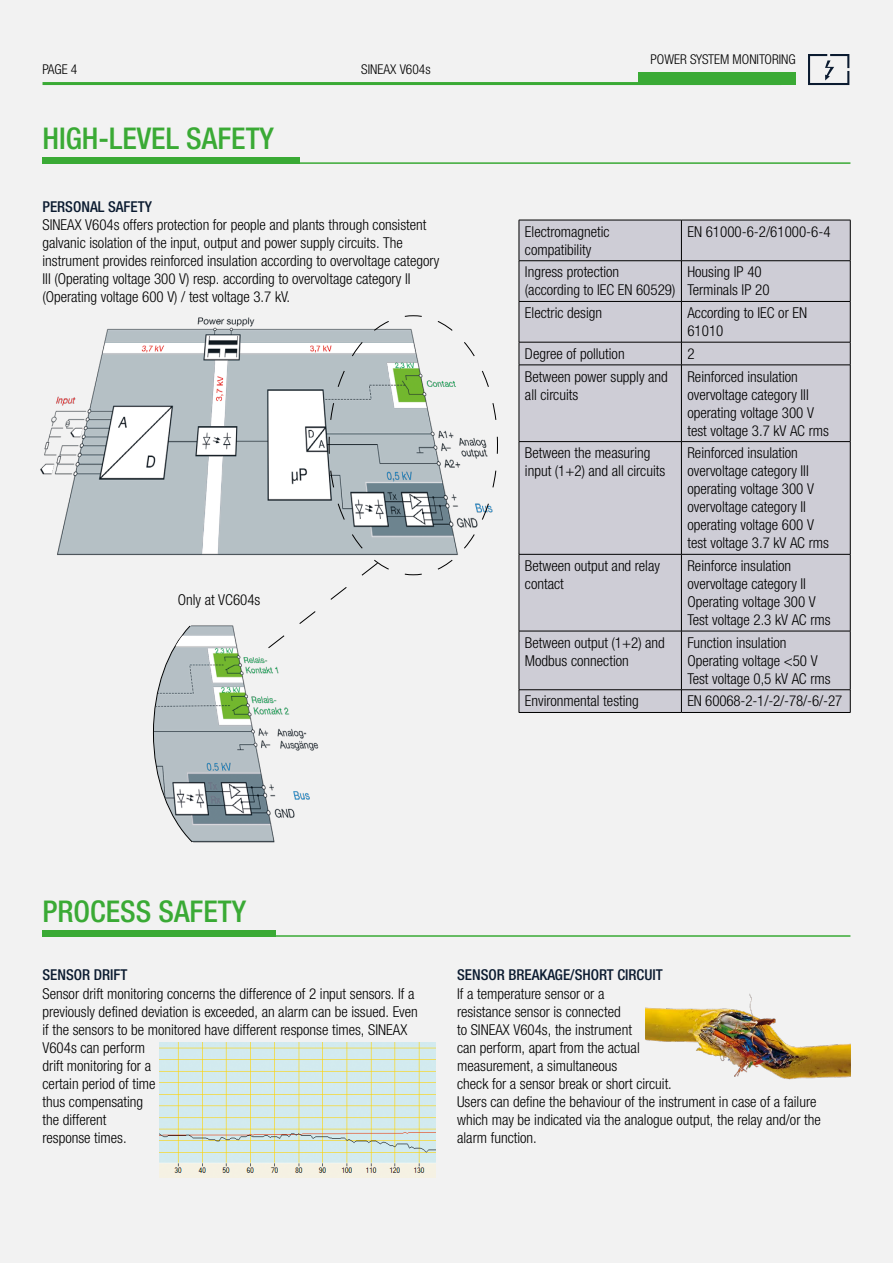
<style>
.page{position:relative;width:893px;height:1263px;background:#f2f2f2}
.page>*{position:absolute;margin:0;border:0;box-sizing:border-box;transform-origin:0 0}
.t1{font:500 condensed 30px "Helvetica Neue LTW1 G";color:#3aaa35}
.t2{font:300 condensed 15px/18px "Helvetica Neue LTW1 G";color:#000}
.t3{font:500 condensed 15px "Helvetica Neue LTW1 G";color:#0b1b30}
.t4{font:300 condensed 13.5px "Helvetica Neue LTW1 G";color:#000}
</style>
<div class="page">
<hr style="left:43px;top:82px;width:738px;height:3px;background:#3aaa35">
<div style="left:638px;top:72px;width:158px;height:13px;background:#3aaa35"></div>
<svg style="left:808px;top:54px;width:41px;height:31px"></svg>
<hr style="left:42px;top:162px;width:808px;height:2px;background:#3aaa35">
<div style="left:42px;top:157px;width:258px;height:7px;background:#3aaa35"></div>
<hr style="left:42px;top:935px;width:808px;height:2px;background:#3aaa35">
<div style="left:42px;top:930px;width:234px;height:7px;background:#3aaa35"></div>
<div style="left:520px;top:221px;width:330px;height:491px;background:#cecdd6"></div>
<hr style="left:519px;top:220px;width:162px;height:1px;background:#000">
<hr style="left:519px;top:220px;width:1px;height:41px;background:#000">
<hr style="left:681px;top:220px;width:169px;height:1px;background:#000">
<hr style="left:681px;top:220px;width:1px;height:41px;background:#000">
<hr style="left:850px;top:220px;width:1px;height:41px;background:#000">
<hr style="left:519px;top:260px;width:162px;height:1px;background:#000">
<hr style="left:519px;top:261px;width:1px;height:40px;background:#000">
<hr style="left:681px;top:260px;width:169px;height:1px;background:#000">
<hr style="left:681px;top:261px;width:1px;height:40px;background:#000">
<hr style="left:850px;top:261px;width:1px;height:40px;background:#000">
<hr style="left:519px;top:301px;width:162px;height:1px;background:#000">
<hr style="left:519px;top:302px;width:1px;height:40px;background:#000">
<hr style="left:681px;top:301px;width:169px;height:1px;background:#000">
<hr style="left:681px;top:302px;width:1px;height:40px;background:#000">
<hr style="left:850px;top:302px;width:1px;height:40px;background:#000">
<hr style="left:519px;top:342px;width:162px;height:1px;background:#000">
<svg style="left:519px;top:342px;width:1px;height:23px"></svg>
<hr style="left:681px;top:342px;width:169px;height:1px;background:#000">
<svg style="left:681px;top:342px;width:1px;height:23px"></svg>
<svg style="left:850px;top:342px;width:1px;height:23px"></svg>
<hr style="left:519px;top:365px;width:162px;height:1px;background:#000">
<hr style="left:519px;top:365px;width:1px;height:76px;background:#000">
<hr style="left:681px;top:365px;width:169px;height:1px;background:#000">
<hr style="left:681px;top:365px;width:1px;height:76px;background:#000">
<hr style="left:850px;top:365px;width:1px;height:76px;background:#000">
<hr style="left:519px;top:441px;width:162px;height:1px;background:#000">
<hr style="left:519px;top:442px;width:1px;height:112px;background:#000">
<hr style="left:681px;top:441px;width:169px;height:1px;background:#000">
<hr style="left:681px;top:442px;width:1px;height:112px;background:#000">
<hr style="left:850px;top:442px;width:1px;height:112px;background:#000">
<hr style="left:519px;top:554px;width:162px;height:1px;background:#000">
<hr style="left:519px;top:554px;width:1px;height:77px;background:#000">
<hr style="left:681px;top:554px;width:169px;height:1px;background:#000">
<hr style="left:681px;top:554px;width:1px;height:77px;background:#000">
<hr style="left:850px;top:554px;width:1px;height:77px;background:#000">
<hr style="left:519px;top:631px;width:162px;height:1px;background:#000">
<hr style="left:519px;top:631px;width:1px;height:58px;background:#000">
<hr style="left:681px;top:631px;width:169px;height:1px;background:#000">
<hr style="left:681px;top:631px;width:1px;height:58px;background:#000">
<hr style="left:850px;top:631px;width:1px;height:58px;background:#000">
<hr style="left:519px;top:689px;width:162px;height:1px;background:#000">
<svg style="left:519px;top:690px;width:1px;height:22px"></svg>
<hr style="left:681px;top:689px;width:169px;height:1px;background:#000">
<svg style="left:681px;top:690px;width:1px;height:22px"></svg>
<svg style="left:850px;top:690px;width:1px;height:22px"></svg>
<hr style="left:519px;top:712px;width:162px;height:1px;background:#000">
<hr style="left:681px;top:712px;width:169px;height:1px;background:#000">
<img style="left:40px;top:317px;width:227px;height:239px">
<svg style="left:153px;top:714px;width:1px;height:38px"></svg>
<svg style="left:267px;top:315px;width:231px;height:285px"></svg>
<img style="left:154px;top:611px;width:165px;height:232px">
<img style="left:160px;top:1043px;width:276px;height:135px">
<img style="left:646px;top:993px;width:204px;height:87px">
<p class="t4" style="left:43px;top:62px;width:36px">PAGE 4</p>
<h1 class="t1" style="left:42px;top:120px;width:233px">HIGH-LEVEL SAFETY</h1>
<p class="t4" style="left:361px;top:62px;width:71px">SINEAX V604s</p>
<p class="t3" style="left:42px;top:197px;width:111px">PERSONAL SAFETY</p>
<p class="t2" style="left:42px;top:216px;width:398px">SINEAX V604s offers protection for people and plants through consistent galvanic isolation of the input, output and power supply circuits. The instrument provides reinforced insulation according to overvoltage category III (Operating voltage 300 V) resp. according to overvoltage category II (Operating voltage 600 V) / test voltage 3.7 kV.</p>
<p class="t2" style="left:178px;top:591px;width:84px">Only at VC604s</p>
<p class="t4" style="left:650px;top:51px;width:147px">POWER SYSTEM MONITORING</p>
<p class="t2" style="left:525px;top:223px;width:86px">Electromagnetic compatibility</p>
<p class="t2" style="left:687px;top:223px;width:145px">EN 61000-6-2/61000-6-4</p>
<p class="t2" style="left:525px;top:263px;width:152px">Ingress protection (according to IEC EN 60529)</p>
<p class="t2" style="left:687px;top:263px;width:84px">Housing IP 40<br>Terminals IP 20</p>
<p class="t2" style="left:525px;top:304px;width:79px">Electric design</p>
<p class="t2" style="left:687px;top:304px;width:121px">According to IEC or EN<br>61010</p>
<p class="t2" style="left:525px;top:345px;width:101px">Degree of pollution</p>
<p class="t2" style="left:687px;top:345px;width:9px">2</p>
<p class="t2" style="left:525px;top:367px;width:144px">Between power supply and all circuits</p>
<p class="t2" style="left:687px;top:367px;width:143px">Reinforced insulation overvoltage category III operating voltage 300 V test voltage 3.7 kV AC rms</p>
<p class="t2" style="left:525px;top:444px;width:142px">Between the measuring input (1+2) and all circuits</p>
<p class="t2" style="left:687px;top:444px;width:143px">Reinforced insulation overvoltage category III operating voltage 300 V overvoltage category II operating voltage 600 V test voltage 3.7 kV AC rms</p>
<p class="t2" style="left:525px;top:557px;width:136px">Between output and relay contact</p>
<p class="t2" style="left:687px;top:557px;width:145px">Reinforce insulation overvoltage category II<br>Operating voltage 300 V<br>Test voltage 2.3 kV AC rms</p>
<p class="t2" style="left:525px;top:634px;width:141px">Between output (1+2) and<br>Modbus connection</p>
<p class="t2" style="left:687px;top:634px;width:145px">Function insulation<br>Operating voltage &lt;50 V<br>Test voltage 0,5 kV AC rms</p>
<p class="t2" style="left:525px;top:692px;width:115px">Environmental testing</p>
<p class="t2" style="left:687px;top:692px;width:156px">EN 60068-2-1/-2/-78/-6/-27</p>
<h1 class="t1" style="left:42px;top:893px;width:205px">PROCESS SAFETY</h1>
<p class="t3" style="left:43px;top:966px;width:87px">SENSOR DRIFT</p>
<p class="t2" style="left:43px;top:984px;width:377px">Sensor drift monitoring concerns the difference of 2 input sensors. If a previously defined deviation is exceeded, an alarm can be issued. Even if the sensors to be monitored have different response times, SINEAX V604s can perform<br>drift monitoring for a<br>certain period of time<br>thus compensating<br>the different<br>response times.</p>
<p class="t3" style="left:457px;top:966px;width:207px">SENSOR BREAKAGE/SHORT CIRCUIT</p>
<p class="t2" style="left:457px;top:984px;width:365px">If a temperature sensor or a<br>resistance sensor is connected<br>to SINEAX V604s, the instrument<br>can perform, apart from the actual<br>measurement, a simultaneous<br>check for a sensor break or short circuit.<br>Users can define the behaviour of the instrument in case of a failure which may be indicated via the analogue output, the relay and/or the alarm function.</p>
</div>
